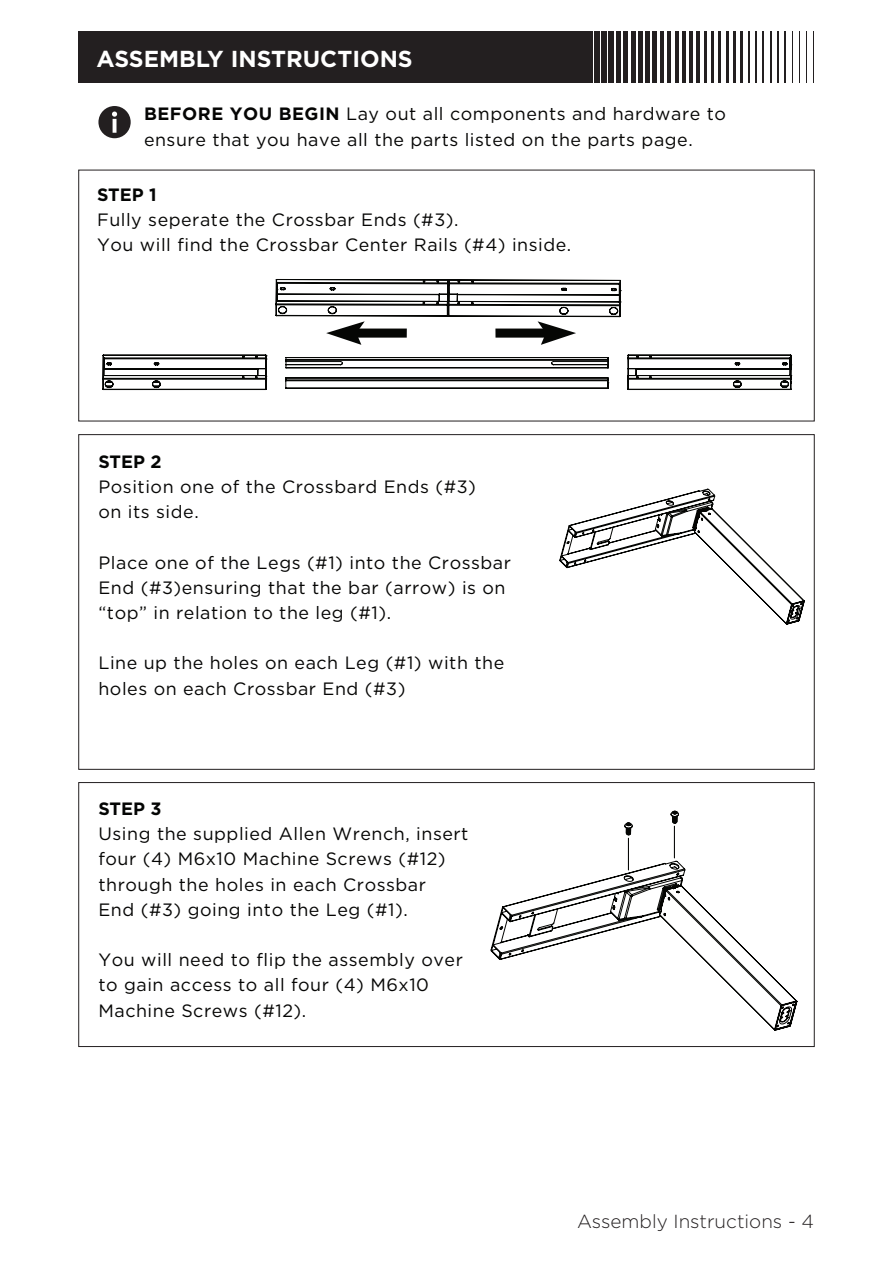
<style>
.page{position:relative;width:893px;height:1263px;background:#fff}
.page>*{position:absolute;margin:0;border:0;box-sizing:border-box;transform-origin:0 0}
.t1{font:700 23.1px "Gotham";color:#fff}
.t2{font:300 18.9px "Gotham";color:#231f20}
.t3{font:17.85px/25.2px "Gotham";letter-spacing:.03em;color:#050504}
.t4{font:700 17.85px "Gotham";color:#040504}
.s1{font-weight:700}
</style>
<div class="page">
<div style="left:79px;top:31px;width:508px;height:52px;background:#231f20"></div>
<div style="left:587px;top:31px;width:5px;height:52px;background:#231f20"></div>
<div style="left:594px;top:31px;width:6px;height:52px;background:#231f20"></div>
<div style="left:601px;top:31px;width:6px;height:52px;background:#231f20"></div>
<div style="left:609px;top:31px;width:5px;height:52px;background:#231f20"></div>
<div style="left:616px;top:31px;width:5px;height:52px;background:#231f20"></div>
<div style="left:623px;top:31px;width:5px;height:52px;background:#231f20"></div>
<hr style="left:631px;top:31px;width:4px;height:52px;background:#231f20">
<div style="left:638px;top:31px;width:5px;height:52px;background:#231f20"></div>
<div style="left:645px;top:31px;width:5px;height:52px;background:#231f20"></div>
<hr style="left:653px;top:31px;width:4px;height:52px;background:#231f20">
<hr style="left:660px;top:31px;width:4px;height:52px;background:#231f20">
<hr style="left:667px;top:31px;width:4px;height:52px;background:#231f20">
<hr style="left:675px;top:31px;width:3px;height:52px;background:#231f20">
<hr style="left:682px;top:31px;width:3px;height:52px;background:#231f20">
<hr style="left:689px;top:31px;width:4px;height:52px;background:#231f20">
<hr style="left:697px;top:31px;width:3px;height:52px;background:#231f20">
<hr style="left:704px;top:31px;width:3px;height:52px;background:#231f20">
<hr style="left:711px;top:31px;width:3px;height:52px;background:#231f20">
<hr style="left:719px;top:31px;width:2px;height:52px;background:#231f20">
<hr style="left:726px;top:31px;width:2px;height:52px;background:#231f20">
<hr style="left:733px;top:31px;width:2px;height:52px;background:#231f20">
<hr style="left:741px;top:31px;width:2px;height:52px;background:#231f20">
<hr style="left:748px;top:31px;width:2px;height:52px;background:#231f20">
<hr style="left:755px;top:31px;width:2px;height:52px;background:#231f20">
<hr style="left:762px;top:31px;width:2px;height:52px;background:#231f20">
<hr style="left:770px;top:31px;width:1px;height:52px;background:#231f20">
<hr style="left:777px;top:31px;width:1px;height:52px;background:#231f20">
<hr style="left:784px;top:31px;width:2px;height:52px;background:#231f20">
<hr style="left:792px;top:31px;width:1px;height:52px;background:#231f20">
<hr style="left:799px;top:31px;width:1px;height:52px;background:#231f20">
<hr style="left:806px;top:31px;width:1px;height:52px;background:#231f20">
<hr style="left:814px;top:31px;width:1px;height:52px;background:#231f20">
<svg style="left:98px;top:106px;width:33px;height:32px"></svg>
<div style="left:78px;top:782px;width:737px;height:265px;border:1px solid #231f20"></div>
<svg style="left:275px;top:279px;width:346px;height:66px"></svg>
<svg style="left:102px;top:354px;width:690px;height:37px"></svg>
<svg style="left:671px;top:810px;width:8px;height:14px"></svg>
<svg style="left:624px;top:822px;width:9px;height:13px"></svg>
<hr style="left:628px;top:838px;width:1px;height:32px;background:#050604">
<hr style="left:674px;top:826px;width:1px;height:32px;background:#050604">
<svg style="left:559px;top:489px;width:246px;height:135px"></svg>
<svg style="left:491px;top:861px;width:306px;height:169px"></svg>
<p class="t1" style="left:96px;top:45px;width:318px">ASSEMBLY INSTRUCTIONS</p>
<p class="t3" style="left:144px;top:101px;width:584px"><span class="s1">BEFORE YOU BEGIN</span> Lay out all components and hardware to ensure that you have all the parts listed on the parts page.</p>
<p class="t4" style="left:97px;top:184px;width:61px">STEP 1</p>
<p class="t3" style="left:97px;top:207px;width:476px">Fully seperate the Crossbar Ends (#3).<br>You will find the Crossbar Center Rails (#4) inside.</p>
<p class="t4" style="left:98px;top:451px;width:65px">STEP 2</p>
<p class="t3" style="left:98px;top:474px;width:379px">Position one of the Crossbard Ends (#3) on its side.</p>
<p class="t3" style="left:98px;top:549px;width:414px">Place one of the Legs (#1) into the Crossbar<br>End (#3)ensuring that the bar (arrow) is on “top” in relation to the leg (#1).</p>
<p class="t3" style="left:98px;top:650px;width:407px">Line up the holes on each Leg (#1) with the holes on each Crossbar End (#3)</p>
<p class="t4" style="left:98px;top:798px;width:65px">STEP 3</p>
<p class="t3" style="left:98px;top:821px;width:372px">Using the supplied Allen Wrench, insert four (4) M6x10 Machine Screws (#12) through the holes in each Crossbar<br>End (#3) going into the Leg (#1).</p>
<p class="t3" style="left:98px;top:947px;width:366px">You will need to flip the assembly over to gain access to all four (4) M6x10<br>Machine Screws (#12).</p>
<p class="t2" style="left:577px;top:1211px;width:238px">Assembly Instructions - 4</p>
</div>
